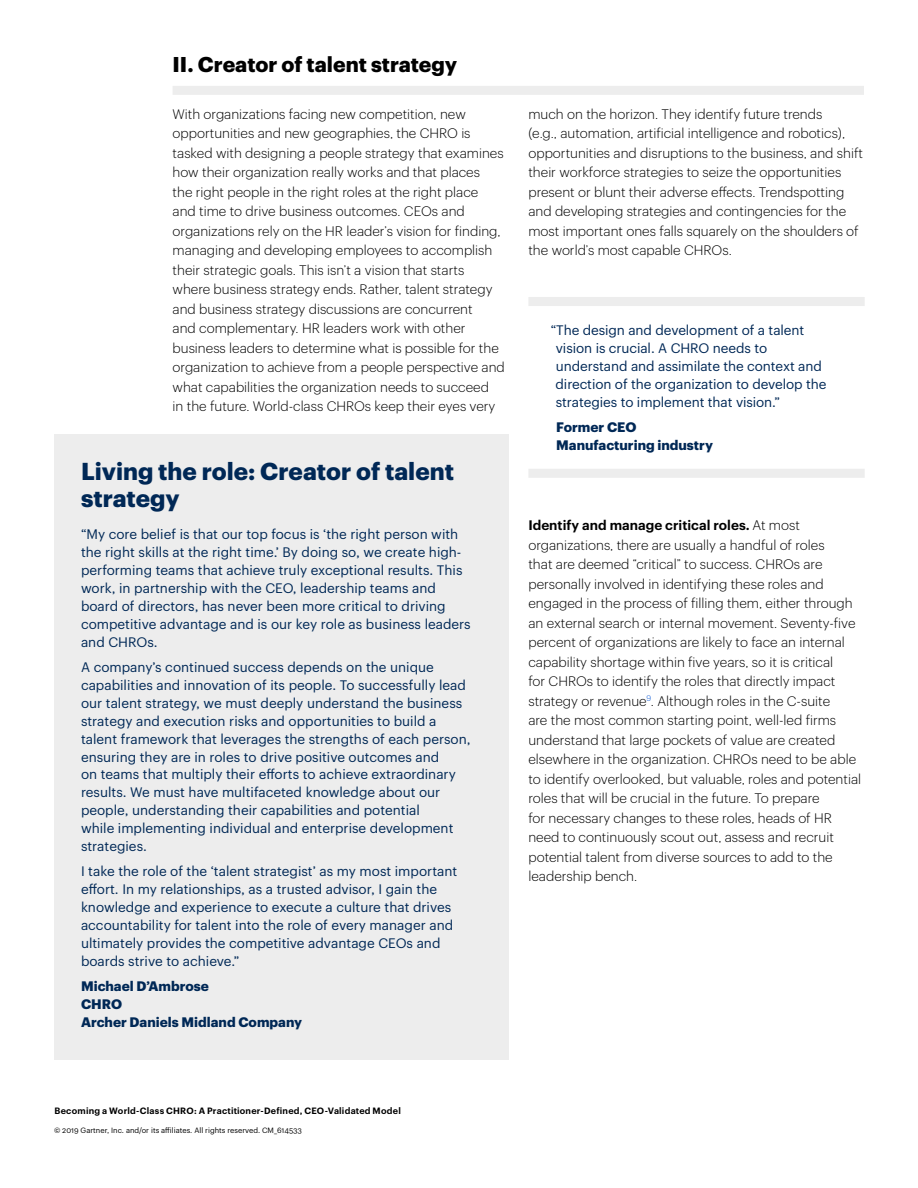
<style>
.page{position:relative;width:918px;height:1188px;background:#fff}
.page>*{position:absolute;margin:0;border:0;box-sizing:border-box;transform-origin:0 0}
.t1{font:700 24px/27px "Graphik";color:#002856}
.t2{font:700 21px "Graphik";letter-spacing:-.005em;color:#000}
.t3{font:300 13.5px/19.5px "Graphik";color:#000}
.t4{font:13.5px/18px "Graphik";color:#002856}
.t5{font:700 13.5px/18px "Graphik";color:#002856}
.t6{font:600 9px "Graphik";letter-spacing:.025em;color:#000}
.t7{font:7.5px "Graphik";color:#000}
.s1{font-weight:600}
</style>
<div class="page">
<div style="left:173px;top:86px;width:691px;height:9px;background:#ededed"></div>
<div style="left:54px;top:434px;width:454px;height:626px;background:#ededed"></div>
<div style="left:528px;top:297px;width:337px;height:9px;background:#ededed"></div>
<div style="left:528px;top:469px;width:337px;height:9px;background:#ededed"></div>
<h2 class="t2" style="left:173px;top:48px;width:286px">II. Creator of talent strategy</h2>
<p class="t3" style="left:173px;top:103px;width:334px">With organizations facing new competition, new opportunities and new geographies, the CHRO is tasked with designing a people strategy that examines how their organization really works and that places<br>the right people in the right roles at the right place and time to drive business outcomes. CEOs and organizations rely on the HR leader’s vision for finding, managing and developing employees to accomplish their strategic goals. This isn’t a vision that starts where business strategy ends. Rather, talent strategy and business strategy discussions are concurrent<br>and complementary. HR leaders work with other business leaders to determine what is possible for the organization to achieve from a people perspective and what capabilities the organization needs to succeed<br>in the future. World-class CHROs keep their eyes very</p>
<h1 class="t1" style="left:81px;top:456px;width:375px">Living the role: Creator of talent strategy</h1>
<p class="t4" style="left:81px;top:524px;width:391px">“My core belief is that our top focus is ‘the right person with the right skills at the right time.’ By doing so, we create high&shy;performing teams that achieve truly exceptional results. This work, in partnership with the CEO, leadership teams and board of directors, has never been more critical to driving competitive advantage and is our key role as business leaders and CHROs.</p>
<p class="t4" style="left:81px;top:657px;width:391px">A company’s continued success depends on the unique capabilities and innovation of its people. To successfully lead our talent strategy, we must deeply understand the business strategy and execution risks and opportunities to build a talent framework that leverages the strengths of each person, ensuring they are in roles to drive positive outcomes and<br>on teams that multiply their efforts to achieve extraordinary results. We must have multifaceted knowledge about our people, understanding their capabilities and potential<br>while implementing individual and enterprise development strategies.</p>
<p class="t4" style="left:81px;top:861px;width:378px">I take the role of the ‘talent strategist’ as my most important effort. In my relationships, as a trusted advisor, I gain the knowledge and experience to execute a culture that drives accountability for talent into the role of every manager and ultimately provides the competitive advantage CEOs and boards strive to achieve.”</p>
<p class="t5" style="left:81px;top:976px;width:223px">Michael D’Ambrose<br>CHRO<br>Archer Daniels Midland Company</p>
<p class="t3" style="left:528px;top:103px;width:336px">much on the horizon. They identify future trends<br>(e.g., automation, artificial intelligence and robotics), opportunities and disruptions to the business, and shift their workforce strategies to seize the opportunities present or blunt their adverse effects. Trendspotting and developing strategies and contingencies for the most important ones falls squarely on the shoulders of the world’s most capable CHROs.</p>
<p class="t4" style="left:556px;top:320px;width:272px;text-indent:-5px">“The design and development of a talent vision is crucial. A CHRO needs to understand and assimilate the context and direction of the organization to develop the strategies to implement that vision.”</p>
<p class="t5" style="left:556px;top:416px;width:158px">Former CEO<br>Manufacturing industry</p>
<p class="t3" style="left:528px;top:515px;width:334px"><span class="s1">Identify and manage critical roles.</span> At most organizations, there are usually a handful of roles<br>that are deemed “critical” to success. CHROs are personally involved in identifying these roles and engaged in the process of filling them, either through an external search or internal movement. Seventy-five percent of organizations are likely to face an internal capability shortage within five years, so it is critical<br>for CHROs to identify the roles that directly impact strategy or revenue<sup>9</sup>. Although roles in the C-suite<br>are the most common starting point, well-led firms understand that large pockets of value are created elsewhere in the organization. CHROs need to be able to identify overlooked, but valuable, roles and potential roles that will be crucial in the future. To prepare<br>for necessary changes to these roles, heads of HR need to continuously scout out, assess and recruit potential talent from diverse sources to add to the leadership bench.</p>
<p class="t6" style="left:55px;top:1104px;width:348px">Becoming a World-Class CHRO: A Practitioner-Defined, CEO-Validated Model</p>
<p class="t7" style="left:54px;top:1124px;width:250px">© 2019 Gartner, Inc. and/or its affiliates. All rights reserved. CM_614533</p>
</div>
